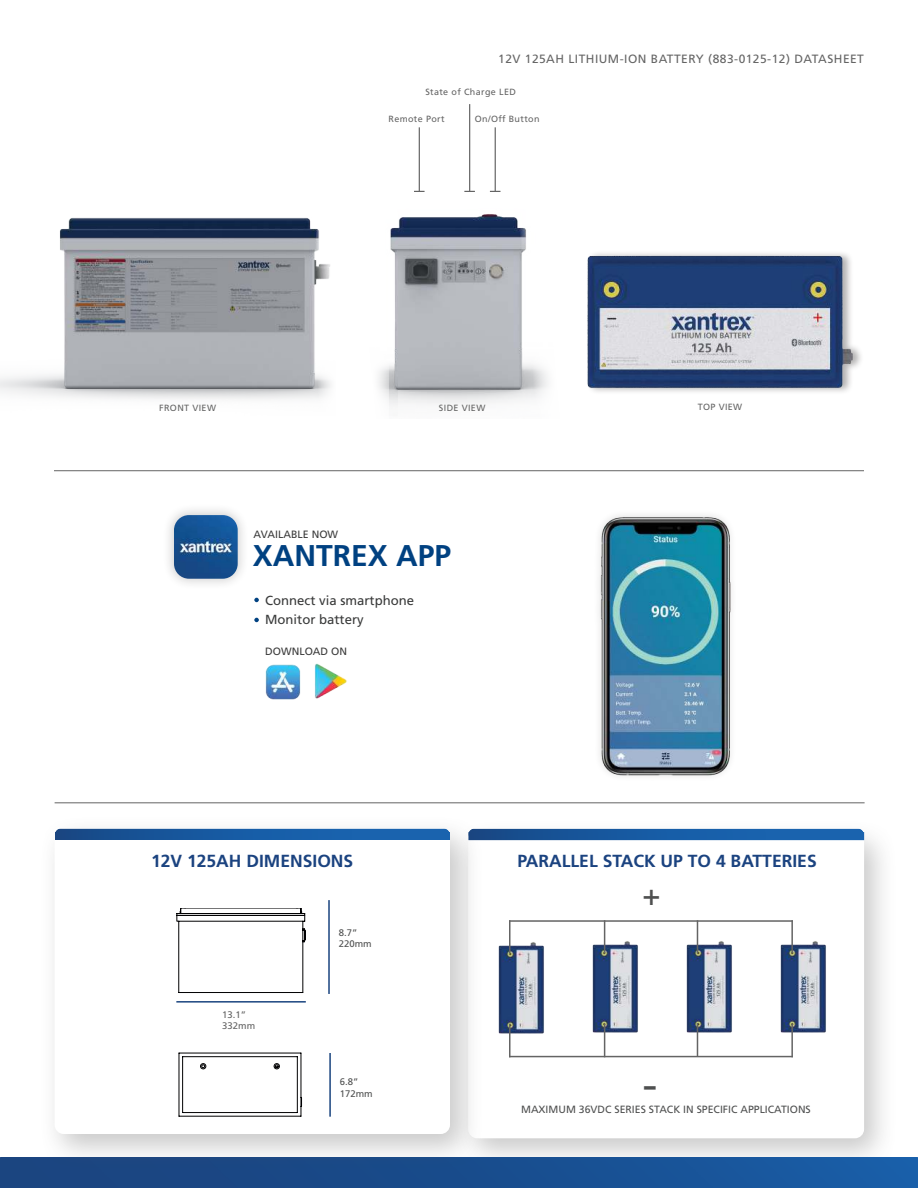
<style>
.page{position:relative;width:918px;height:1188px;background:#fff}
.page>*{position:absolute;margin:0;border:0;box-sizing:border-box;transform-origin:0 0}
.t1{font:45px "Frutiger LT Std";color:#4f5050}
.t2{font:700 30px "Frutiger LT Std";color:#004181}
.t3{font:30px "Frutiger LT Std";color:#4f5050}
.t4{font:700 17.55px "Frutiger LT Std";color:#1b4380}
.t5{font:13.2px/19.6px "Frutiger LT Std";color:#3a3b3b}
.t6{font:12px "Frutiger LT Std";letter-spacing:.04em;color:#646464}
.t7{font:10.65px "Frutiger LT Std";color:#3c3c3c}
.t8{font:10.5px "Frutiger LT Std";color:#4f5050}
.t9{font:9.6px/11.4px "Frutiger LT Std";color:#4f5050}
.t10{font:9.6px/11.4px "Frutiger LT Std";color:#646464}
.t11{font:9px "Frutiger LT Std";letter-spacing:.04em;color:#646464}
</style>
<div class="page">
<div style="left:453px;top:820px;width:444px;height:353px;background:#646464;opacity:.35"></div>
<div style="left:468px;top:833px;width:396px;height:305px;background:#fff;border-radius:9px"></div>
<img style="left:498px;top:942px;width:46px;height:92px">
<img style="left:592px;top:927px;width:46px;height:127px">
<img style="left:780px;top:941px;width:46px;height:92px">
<img style="left:686px;top:926px;width:46px;height:127px">
<img style="left:398px;top:186px;width:121px;height:218px">
<img style="left:0;top:1157px;width:918px;height:31px">
<img style="left:0;top:217px;width:398px;height:189px">
<hr style="left:54px;top:470px;width:810px;height:1px;background:#646464">
<img style="left:587px;top:253px;width:274px;height:139px">
<hr style="left:419px;top:127px;width:1px;height:64px;background:#646464">
<img style="left:599px;top:515px;width:133px;height:261px">
<div style="left:39px;top:815px;width:444px;height:354px;background:#646464;opacity:.35"></div>
<div style="left:55px;top:828px;width:395px;height:306px;background:#fff;border-radius:9px"></div>
<img style="left:55px;top:828px;width:395px;height:4px">
<img style="left:55px;top:832px;width:395px;height:8px">
<hr style="left:176px;top:1001px;width:130px;height:2px;background:#1a447f">
<hr style="left:328px;top:900px;width:2px;height:94px;background:#1a447f">
<hr style="left:329px;top:1053px;width:2px;height:64px;background:#1a447f">
<svg style="left:176px;top:908px;width:130px;height:85px"></svg>
<svg style="left:178px;top:1052px;width:125px;height:65px"></svg>
<hr style="left:55px;top:803px;width:810px;height:1px;background:#646464">
<hr style="left:469px;top:104px;width:1px;height:87px;background:#646464">
<hr style="left:495px;top:127px;width:1px;height:64px;background:#646464">
<img style="left:468px;top:829px;width:396px;height:11px">
<img style="left:469px;top:832px;width:395px;height:8px">
<hr style="left:509px;top:1056px;width:284px;height:1px;background:#646464">
<hr style="left:509px;top:920px;width:284px;height:2px;background:#646464">
<hr style="left:509px;top:1024px;width:2px;height:33px;background:#646464">
<hr style="left:509px;top:920px;width:2px;height:33px;background:#646464">
<hr style="left:604px;top:1024px;width:1px;height:33px;background:#646464">
<hr style="left:697px;top:1023px;width:1px;height:34px;background:#646464">
<hr style="left:791px;top:1024px;width:2px;height:33px;background:#646464">
<hr style="left:604px;top:920px;width:1px;height:33px;background:#646464">
<hr style="left:697px;top:920px;width:1px;height:33px;background:#646464">
<hr style="left:791px;top:920px;width:2px;height:33px;background:#646464">
<div style="left:336px;top:129px;width:53px;height:306px;background:#fff"></div>
<svg style="left:298px;top:217px;width:38px;height:189px"></svg>
<img style="left:265px;top:664px;width:36px;height:36px">
<img style="left:314px;top:663px;width:33px;height:36px">
<div style="left:162px;top:503px;width:88px;height:88px;background:#221f1f;opacity:.25"></div>
<img style="left:174px;top:515px;width:64px;height:64px">
<svg style="left:254px;top:598px;width:5px;height:4px"></svg>
<svg style="left:254px;top:618px;width:5px;height:4px"></svg>
<h3 class="t6" style="left:498px;top:54px;width:367px">12V 125AH LITHIUM-ION BATTERY (883-0125-12) DATASHEET</h3>
<p class="t11" style="left:425px;top:88px;width:92px">State of Charge LED</p>
<p class="t11" style="left:475px;top:115px;width:66px">On/Off Button</p>
<p class="t11" style="left:388px;top:115px;width:58px">Remote Port</p>
<p class="t11" style="left:159px;top:404px;width:58px">FRONT VIEW</p>
<p class="t11" style="left:698px;top:403px;width:46px">TOP VIEW</p>
<p class="t11" style="left:439px;top:404px;width:48px">SIDE VIEW</p>
<p class="t7" style="left:254px;top:530px;width:86px">AVAILABLE NOW</p>
<h2 class="t2" style="left:253px;top:538px;width:200px">XANTREX APP</h2>
<h3 class="t5" style="left:265px;top:591px;width:150px">Connect via smartphone<br>Monitor battery</h3>
<p class="t7" style="left:265px;top:647px;width:83px">DOWNLOAD ON</p>
<h3 class="t4" style="left:151px;top:850px;width:204px">12V 125AH DIMENSIONS</h3>
<p class="t10" style="left:222px;top:1010px;width:34px">13.1”<br>332mm</p>
<p class="t9" style="left:339px;top:927px;width:34px">8.7”<br>220mm</p>
<p class="t9" style="left:340px;top:1077px;width:34px">6.8”<br>172mm</p>
<h3 class="t4" style="left:517px;top:850px;width:301px">PARALLEL STACK UP TO 4 BATTERIES</h3>
<h2 class="t3" style="left:643px;top:882px;width:19px">+</h2>
<h1 class="t1" style="left:643px;top:1065px;width:16px">-</h1>
<p class="t8" style="left:521px;top:1105px;width:291px">MAXIMUM 36VDC SERIES STACK IN SPECIFIC APPLICATIONS</p>
</div>
